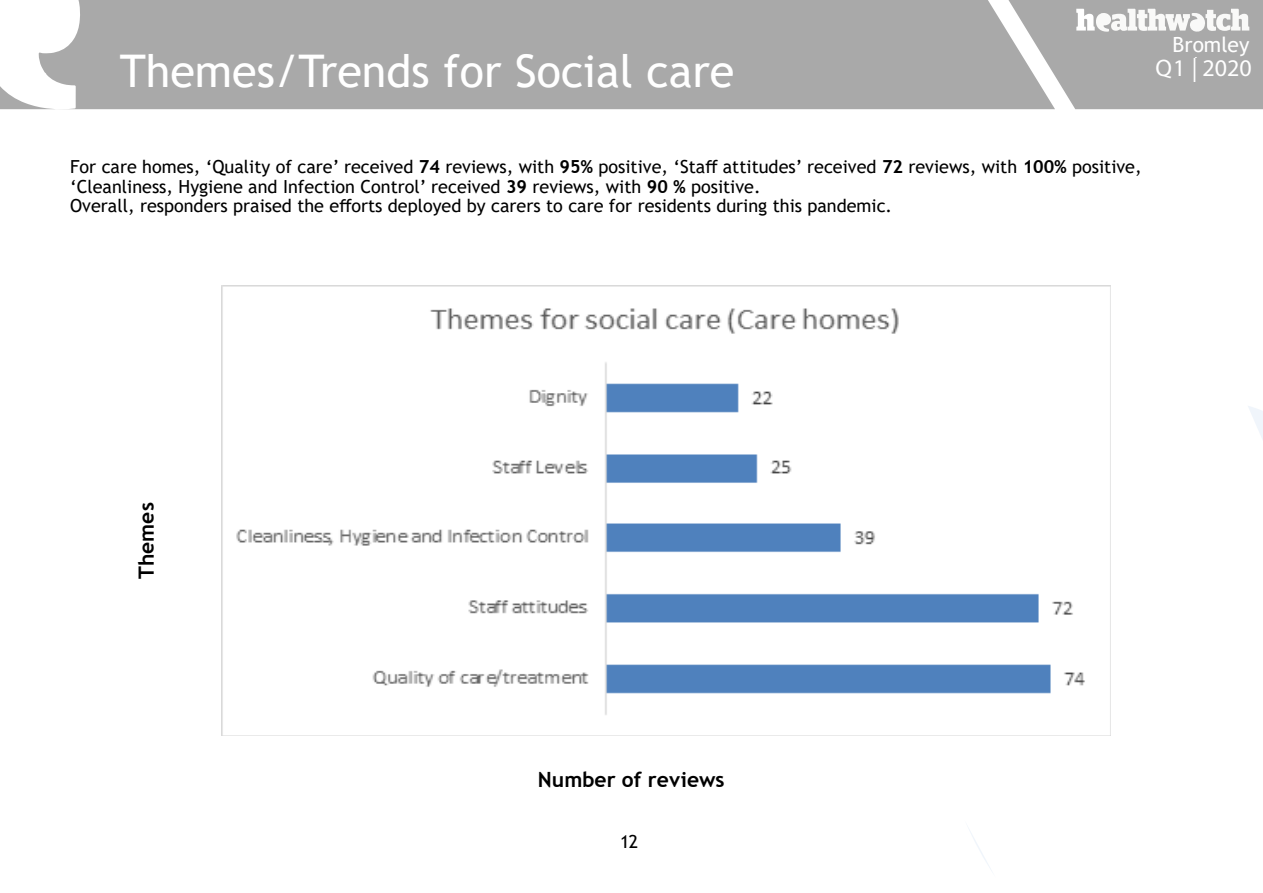
<style>
.page{position:relative;width:1263px;height:893px;background:#fff}
.page>*{position:absolute;margin:0;border:0;box-sizing:border-box;transform-origin:0 0}
.t1{font:45px "Trebuchet MS";color:#fff}
.t2{font:24px "Myriad Pro";color:#fff}
.t3{font:700 21px "Trebuchet MS";color:#000}
.t4{font:21px "Trebuchet MS";color:#fff}
.t5{font:18px/19.5px "Trebuchet MS";color:#000}
.s1{font-weight:700}
</style>
<div class="page">
<svg style="left:968px;top:828px;width:24px;height:43px"></svg>
<svg style="left:1248px;top:406px;width:15px;height:34px"></svg>
<img style="left:221px;top:286px;width:889px;height:450px">
<svg style="left:0;top:0;width:1055px;height:110px;background:#afafaf"></svg>
<svg style="left:1008px;top:0;width:255px;height:109px"></svg>
<div style="left:1155px;top:58px;width:99px;height:44px;background:#a9a9a9"></div>
<div style="left:1092px;top:36px;width:157px;height:20px;background:#a9a9a9"></div>
<p class="t4" style="left:1172px;top:31px;width:78px">Bromley</p>
<h1 class="t1" style="left:120px;top:43px;width:616px">Themes/Trends for Social care</h1>
<h2 class="t2" style="left:1155px;top:53px;width:32px">Q1</h2>
<h2 class="t2" style="left:1161px;top:52px;width:92px">Q4| 20</h2>
<h2 class="t2" style="left:1204px;top:52px;width:51px">2017</h2>
<p class="t5" style="left:70px;top:157px;width:1073px">For care homes, ‘Quality of care’ received <span class="s1">74</span> reviews, with <span class="s1">95%</span> positive, ‘Staff attitudes’ received <span class="s1">72</span> reviews, with <span class="s1">100%</span> positive, ‘Cleanliness, Hygiene and Infection Control’ received <span class="s1">39</span> reviews, with <span class="s1">90 %</span> positive.<br>Overall, responders praised the efforts deployed by carers to care for residents during this pandemic.</p>
<p class="t3" style="left:133px;top:579px;width:78px;rotate:-90deg">Themes</p>
<p class="t3" style="left:538px;top:767px;width:188px">Number of reviews</p>
<p class="t5" style="left:620px;top:832px;width:20px">12</p>
</div>
